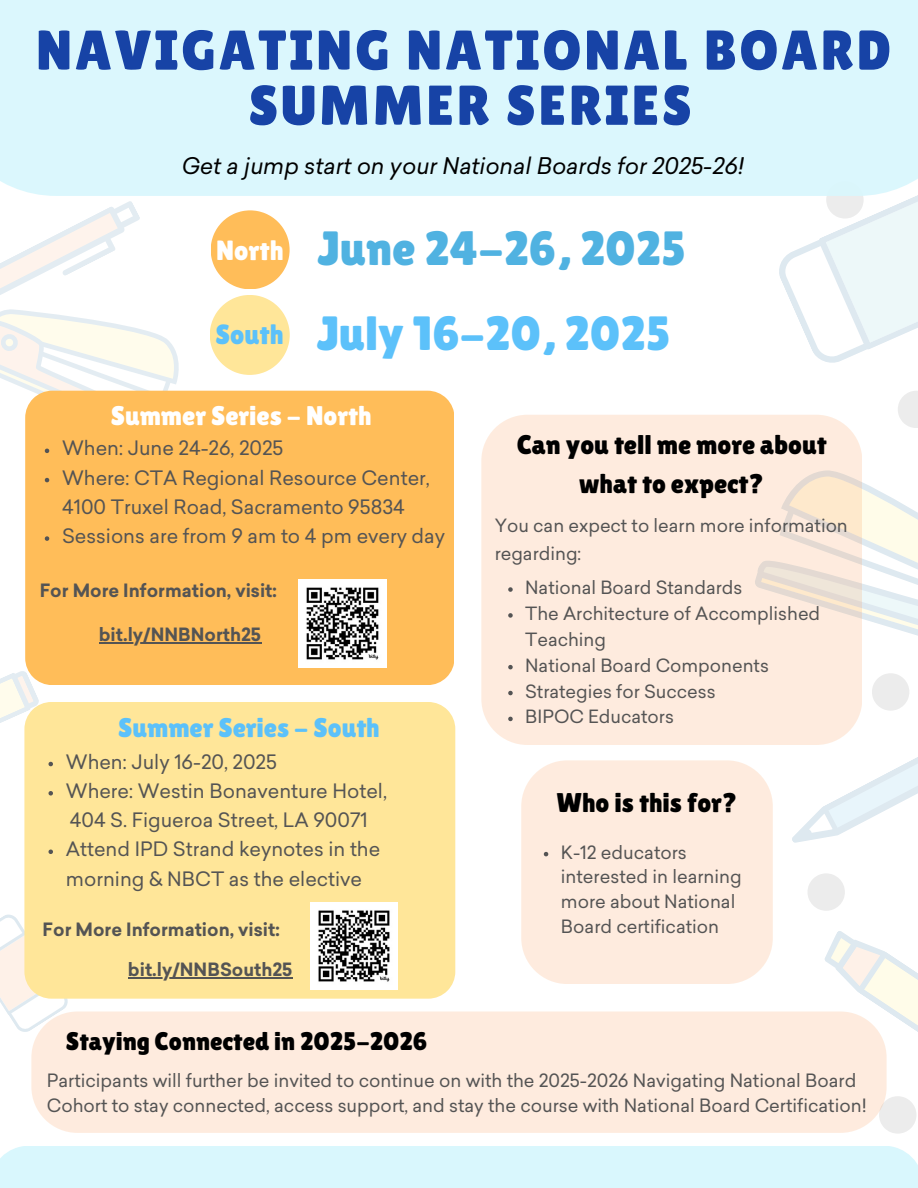
<style>
.page{position:relative;width:918px;height:1188px;background:#fff}
.page>*{position:absolute;margin:0;border:0;box-sizing:border-box;transform-origin:0 0}
.t1{font:55.95px/55.2px "Lilita One";letter-spacing:.05em;color:#1743a6;text-align:center}
.t2{font:48px "Lilita One";color:#5cc1fa}
.t3{font:48px "Lilita One";color:#50b2e1}
.t4{font:27.75px "Lilita One";color:#5cc1fa}
.t5{font:27.75px "Lilita One";color:#fff}
.t6{font:27px/38.2px "Lilita One";color:#000;text-align:center}
.t7{font:27px "Lilita One";color:#fff}
.t8{font:27px "Lilita One";color:#5cc1fa}
.t9{font:25.5px "Lilita One";color:#000}
.t10{font:italic 22.5px "Sailec";color:#000}
.t11{font:19.5px/29.2px "Sailec";color:#545454}
.t12{font:18px/24.8px "Sailec";color:#545454}
.t13{font:700 18px "Sailec";color:#545454}
</style>
<div class="page">
<svg style="left:862px;top:482px;width:56px;height:154px"></svg>
<svg style="left:898px;top:391px;width:20px;height:37px"></svg>
<svg style="left:792px;top:673px;width:126px;height:170px"></svg>
<svg style="left:808px;top:873px;width:37px;height:38px"></svg>
<svg style="left:779px;top:196px;width:139px;height:167px"></svg>
<svg style="left:825px;top:931px;width:93px;height:203px"></svg>
<div style="left:0;top:0;width:918px;height:196px;background:#d9f7fd"></div>
<svg style="left:210px;top:295px;width:80px;height:80px"></svg>
<svg style="left:211px;top:210px;width:79px;height:79px"></svg>
<svg style="left:0;top:914px;width:68px;height:118px"></svg>
<div style="left:24px;top:702px;width:431px;height:297px;background:#ffe699"></div>
<div style="left:25px;top:391px;width:429px;height:294px;background:#ffbd59"></div>
<svg style="left:45px;top:478px;width:4px;height:4px"></svg>
<svg style="left:45px;top:536px;width:4px;height:5px"></svg>
<hr style="left:99px;top:642px;width:162px;height:2px;background:#545454">
<div style="left:0;top:1146px;width:918px;height:42px;background:#d9f7fd"></div>
<div style="left:31px;top:1011px;width:856px;height:122px;background:#feebde;border-radius:46px"></div>
<div style="left:481px;top:415px;width:381px;height:330px;background:#feebde;border-radius:46px"></div>
<svg style="left:508px;top:587px;width:5px;height:5px"></svg>
<svg style="left:508px;top:613px;width:5px;height:5px"></svg>
<svg style="left:508px;top:665px;width:5px;height:4px"></svg>
<svg style="left:508px;top:691px;width:5px;height:4px"></svg>
<svg style="left:508px;top:717px;width:5px;height:4px"></svg>
<div style="left:521px;top:760px;width:252px;height:224px;background:#feebde;border-radius:46px"></div>
<svg style="left:544px;top:852px;width:4px;height:4px"></svg>
<svg style="left:0;top:201px;width:191px;height:252px"></svg>
<svg style="left:0;top:671px;width:40px;height:106px"></svg>
<img style="left:299px;top:580px;width:87px;height:88px">
<img style="left:311px;top:903px;width:87px;height:86px">
<hr style="left:128px;top:977px;width:165px;height:1px;background:#545454">
<svg style="left:49px;top:762px;width:4px;height:4px"></svg>
<svg style="left:49px;top:791px;width:4px;height:5px"></svg>
<svg style="left:49px;top:850px;width:4px;height:4px"></svg>
<h3 class="t1" style="left:36px;top:22px;width:857px">NAVIGATING NATIONAL BOARD<br>SUMMER SERIES</h3>
<p class="t10" style="left:182px;top:157px;width:564px">Get a jump start on your National Boards for 2025-26!</p>
<p class="t5" style="left:216px;top:234px;width:69px">North</p>
<p class="t3" style="left:318px;top:221px;width:370px">June 24-26, 2025</p>
<h1 class="t4" style="left:215px;top:318px;width:70px">South</h1>
<h4 class="t2" style="left:317px;top:306px;width:356px">July 16-20, 2025</h4>
<h3 class="t7" style="left:111px;top:400px;width:262px">Summer Series - North</h3>
<p class="t11" style="left:62px;top:436px;width:223px">When: June 24-26, 2025</p>
<h3 class="t11" style="left:62px;top:465px;width:369px">Where: CTA Regional Resource Center,<br>4100 Truxel Road, Sacramento 95834</h3>
<h2 class="t11" style="left:62px;top:524px;width:385px">Sessions are from 9 am to 4 pm every day</h2>
<h2 class="t13" style="left:40px;top:584px;width:239px">For More Information, visit:</h2>
<h3 class="t13" style="left:99px;top:628px;width:164px">bit.ly/NNBNorth25</h3>
<p class="t8" style="left:118px;top:712px;width:263px">Summer Series - South</p>
<h5 class="t11" style="left:66px;top:749px;width:213px">When: July 16-20, 2025</h5>
<h5 class="t11" style="left:66px;top:778px;width:323px">Where: Westin Bonaventure Hotel,</h5>
<p class="t11" style="left:70px;top:808px;width:299px">404 S. Figueroa Street, LA 90071</p>
<h3 class="t11" style="left:66px;top:837px;width:316px">Attend IPD Strand keynotes in the morning &amp; NBCT as the elective</h3>
<p class="t13" style="left:43px;top:923px;width:239px">For More Information, visit:</p>
<p class="t13" style="left:128px;top:963px;width:166px">bit.ly/NNBSouth25</p>
<p class="t9" style="left:66px;top:1026px;width:363px">Staying Connected in 2025-2026</p>
<p class="t6" style="left:517px;top:426px;width:311px">Can you tell me more about what to expect?</p>
<p class="t12" style="left:495px;top:513px;width:355px;line-height:28.2px">You can expect to learn more information regarding:</p>
<h5 class="t12" style="left:525px;top:577px;width:219px">National Board Standards</h5>
<h5 class="t12" style="left:525px;top:603px;width:297px;line-height:25.8px">The Architecture of Accomplished<br>Teaching</h5>
<p class="t12" style="left:525px;top:655px;width:245px">National Board Components</p>
<h3 class="t12" style="left:525px;top:681px;width:192px">Strategies for Success</h3>
<p class="t12" style="left:525px;top:707px;width:150px">BIPOC Educators</p>
<p class="t6" style="left:556px;top:783px;width:183px">Who is this for?</p>
<p class="t12" style="left:561px;top:842px;width:182px">K-12 educators interested in learning more about National<br>Board certification</p>
<p class="t12" style="left:47px;top:1070px;width:821px">Participants will further be invited to continue on with the 2025-2026 Navigating National Board<br>Cohort to stay connected, access support, and stay the course with National Board Certification!</p>
</div>
